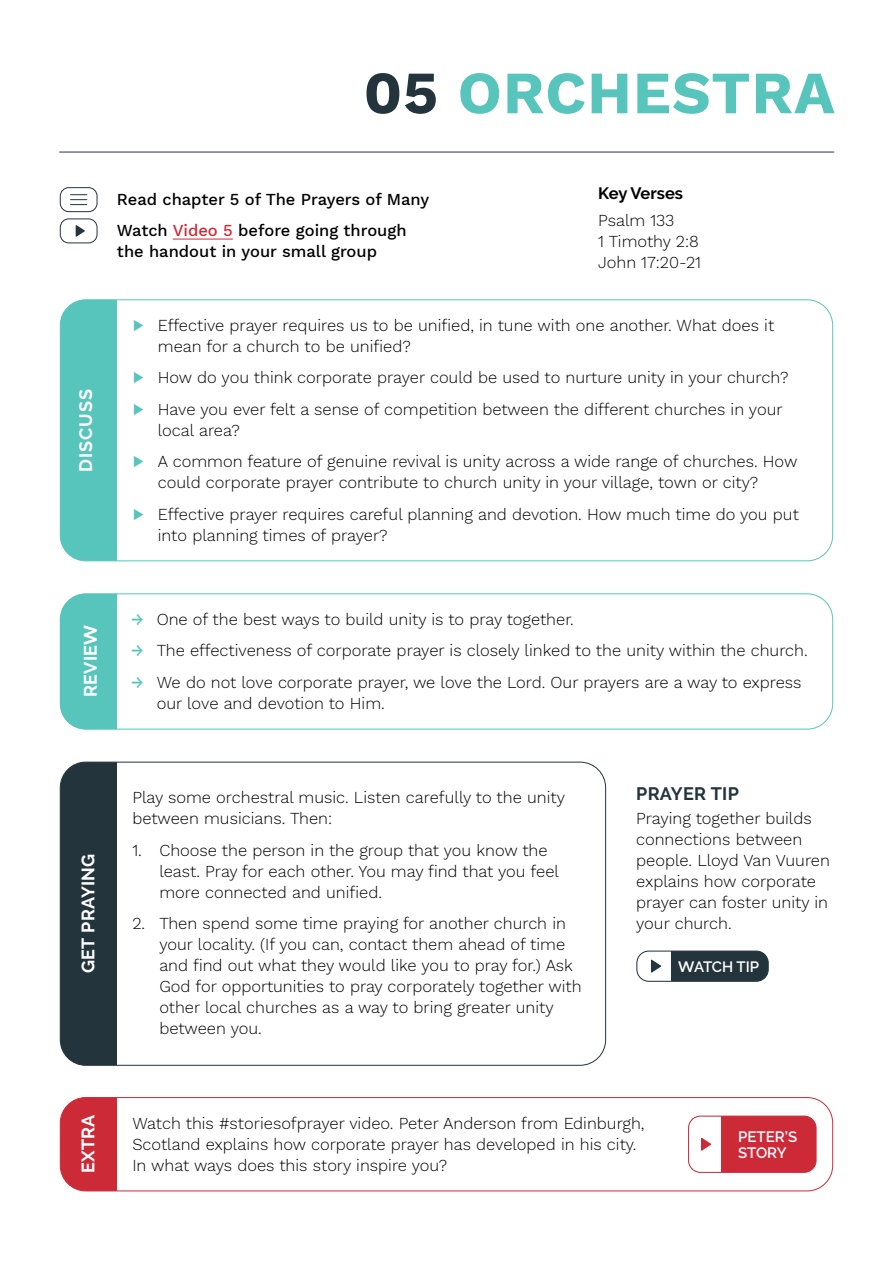
<style>
.page{position:relative;width:893px;height:1263px;background:#fff}
.page>*{position:absolute;margin:0;border:0;box-sizing:border-box;transform-origin:0 0}
.t1{font:700 60px "Work Sans";letter-spacing:.02em;color:#58c5bc}
.t2{font:700 18px "Raleway";letter-spacing:.02em;color:#fff}
.t3{font:700 18px "Raleway";letter-spacing:.02em;color:#23343c}
.t4{font:700 18px "Raleway";letter-spacing:.05em;color:#fff}
.t5{font:300 16.5px/21px "Work Sans";color:#000}
.t6{font:500 16.5px/31.5px "Work Sans";color:#000}
.t7{font:700 16.5px "Raleway";color:#000}
.t8{font:600 15px/16.5px "Raleway";color:#fff}
.s1{color:#23343c}
.s2{color:#cc2a37}
.s3{font-weight:500;color:#58c5bc}
</style>
<div class="page">
<div style="left:60px;top:762px;width:57px;height:303px;background:#23343c"></div>
<div style="left:60px;top:300px;width:57px;height:261px;background:#58c5bc"></div>
<div style="left:60px;top:595px;width:57px;height:134px;background:#58c5bc"></div>
<div style="left:60px;top:593px;width:773px;height:136px;border:1px solid #58c5bc;border-radius:26px"></div>
<hr style="left:173px;top:239px;width:60px;height:1px;background:#cc2a37">
<hr style="left:59px;top:152px;width:775px;height:1px;background:#23343c">
<div style="left:60px;top:1097px;width:57px;height:94px;background:#cc2a37"></div>
<div style="left:60px;top:1097px;width:773px;height:94px;border:1px solid #cc2a37;border-radius:26px"></div>
<div style="left:689px;top:1116px;width:127px;height:56px;background:#cc2a37;border-radius:12px"></div>
<div style="left:689px;top:1116px;width:32px;height:56px;background:#fff"></div>
<svg style="left:701px;top:1137px;width:10px;height:14px"></svg>
<div style="left:688px;top:1116px;width:128px;height:57px;border:1px solid #cc2a37;border-radius:12px"></div>
<div style="left:637px;top:951px;width:131px;height:30px;background:#23343c;border-radius:12px"></div>
<div style="left:637px;top:951px;width:34px;height:30px;background:#fff"></div>
<svg style="left:651px;top:959px;width:10px;height:14px"></svg>
<div style="left:636px;top:951px;width:133px;height:31px;border:1px solid #23343c;border-radius:12px"></div>
<svg style="left:76px;top:225px;width:9px;height:12px"></svg>
<div style="left:60px;top:219px;width:37px;height:24px;border:1px solid #23343c;border-radius:9px"></div>
<svg style="left:70px;top:194px;width:17px;height:11px"></svg>
<div style="left:60px;top:187px;width:37px;height:25px;border:1px solid #23343c;border-radius:9px"></div>
<h1 class="t1" style="left:364px;top:47px;width:473px"><span class="s1">05</span> ORCHESTRA</h1>
<p class="t4" style="left:76px;top:471px;width:84px;rotate:-90deg">DISCUSS</p>
<p class="t6" style="left:117px;top:182px;width:314px">Read chapter 5 of The Prayers of Many<br>Watch <span class="s2">Video 5</span> before going through</p>
<p class="t6" style="left:117px;top:235px;width:262px">the handout in your small group</p>
<p class="t7" style="left:598px;top:184px;width:86px">Key Verses</p>
<p class="t5" style="left:598px;top:209px;width:105px">Psalm 133<br>1 Timothy 2:8<br>John 17:20-21</p>
<p class="t5" style="left:158px;top:314px;width:618px;text-indent:-26px"><span class="s3">▶</span> Effective prayer requires us to be unified, in tune with one another. What does it mean for a church to be unified?</p>
<p class="t5" style="left:132px;top:361px;width:658px;line-height:31.5px"><span class="s3">▶</span> How do you think corporate prayer could be used to nurture unity in your church? <span class="s3">▶</span> Have you ever felt a sense of competition between the different churches in your</p>
<p class="t5" style="left:132px;top:413px;width:666px;line-height:31.5px;text-indent:26px">local area?<br><span class="s3">▶</span> A common feature of genuine revival is unity across a wide range of churches. How</p>
<p class="t5" style="left:132px;top:466px;width:668px;line-height:31.5px;text-indent:26px">could corporate prayer contribute to church unity in your village, town or city?<br><span class="s3">▶</span> Effective prayer requires careful planning and devotion. How much time do you put</p>
<p class="t5" style="left:158px;top:524px;width:231px">into planning times of prayer?</p>
<p class="t2" style="left:80px;top:697px;width:74px;rotate:-90deg">REVIEW</p>
<p class="t5" style="left:131px;top:608px;width:444px"><span class="s3">→</span> One of the best ways to build unity is to pray together.</p>
<p class="t5" style="left:131px;top:639px;width:678px"><span class="s3">→</span> The effectiveness of corporate prayer is closely linked to the unity within the church.</p>
<p class="t5" style="left:157px;top:671px;width:646px;text-indent:-26px"><span class="s3">→</span> We do not love corporate prayer, we love the Lord. Our prayers are a way to express our love and devotion to Him.</p>
<p class="t2" style="left:78px;top:973px;width:121px;rotate:-90deg">GET PRAYING</p>
<p class="t5" style="left:132px;top:786px;width:434px">Play some orchestral music. Listen carefully to the unity between musicians. Then:</p>
<p class="t5" style="left:159px;top:839px;width:401px;text-indent:-27px">1. Choose the person in the group that you know the least. Pray for each other. You may find that you feel more connected and unified.</p>
<p class="t5" style="left:159px;top:912px;width:424px;text-indent:-27px">2. Then spend some time praying for another church in your locality. (If you can, contact them ahead of time and find out what they would like you to pray for.) Ask God for opportunities to pray corporately together with other local churches as a way to bring greater unity between you.</p>
<p class="t3" style="left:636px;top:783px;width:104px">PRAYER TIP</p>
<p class="t5" style="left:636px;top:807px;width:195px">Praying together builds connections between people. Lloyd Van Vuuren explains how corporate prayer can foster unity in your church.</p>
<p class="t8" style="left:678px;top:958px;width:82px">WATCH TIP</p>
<p class="t2" style="left:78px;top:1173px;width:60px;rotate:-90deg">EXTRA</p>
<p class="t5" style="left:132px;top:1112px;width:514px">Watch this #storiesofprayer video. Peter Anderson from Edinburgh,<br>Scotland explains how corporate prayer has developed in his city.<br>In what ways does this story inspire you?</p>
<p class="t8" style="left:738px;top:1128px;width:61px">PETER’S<br>STORY</p>
</div>
